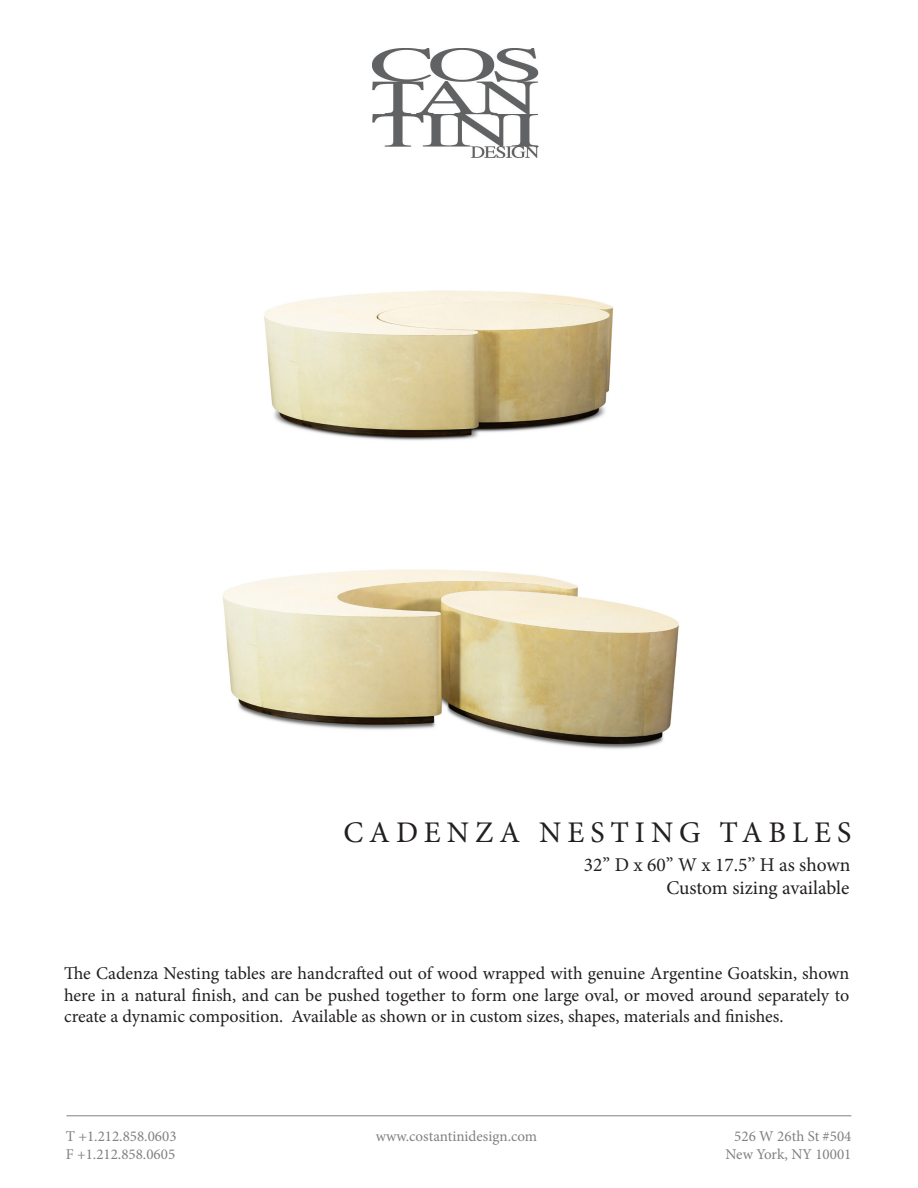
<style>
.page{position:relative;width:918px;height:1188px;background:#fff}
.page>*{position:absolute;margin:0;border:0;box-sizing:border-box;transform-origin:0 0}
.t1{font:30px "Minion Pro";letter-spacing:.2em;color:#231f20}
.t2{font:19.5px "Minion Pro";letter-spacing:-.005em;color:#231f20}
.t3{font:18px/21.6px "Minion Pro";letter-spacing:-.005em;color:#231f20;text-align:justify}
.t4{font:15px/18px "Minion Pro";color:#828081;text-align:center}
</style>
<div class="page">
<hr style="left:66px;top:1116px;width:785px;height:1px;background:#828081">
<img style="left:372px;top:49px;width:167px;height:109px">
<img style="left:222px;top:569px;width:457px;height:180px">
<img style="left:264px;top:290px;width:350px;height:151px">
<p class="t1" style="left:343px;top:812px;width:510px">CADENZA NESTING TABLES</p>
<p class="t2" style="left:584px;top:851px;width:268px">32’’ D x 60’’ W x 17.5’’ H as shown</p>
<p class="t2" style="left:666px;top:875px;width:185px">Custom sizing available</p>
<p class="t3" style="left:64px;top:963px;width:787px">The Cadenza Nesting tables are handcrafted out of wood wrapped with genuine Argentine Goatskin, shown here in a natural finish, and can be pushed together to form one large oval, or moved around separately to create a dynamic composition. Available as shown or in custom sizes, shapes, materials and finishes.</p>
<p class="t4" style="left:66px;top:1128px;width:112px;text-align:left">T +1.212.858.0603<br>F +1.212.858.0605</p>
<p class="t4" style="left:376px;top:1128px;width:163px">www.costantinidesign.com</p>
<p class="t4" style="left:726px;top:1128px;width:127px">526 W 26th St #504<br>New York, NY 10001</p>
</div>
